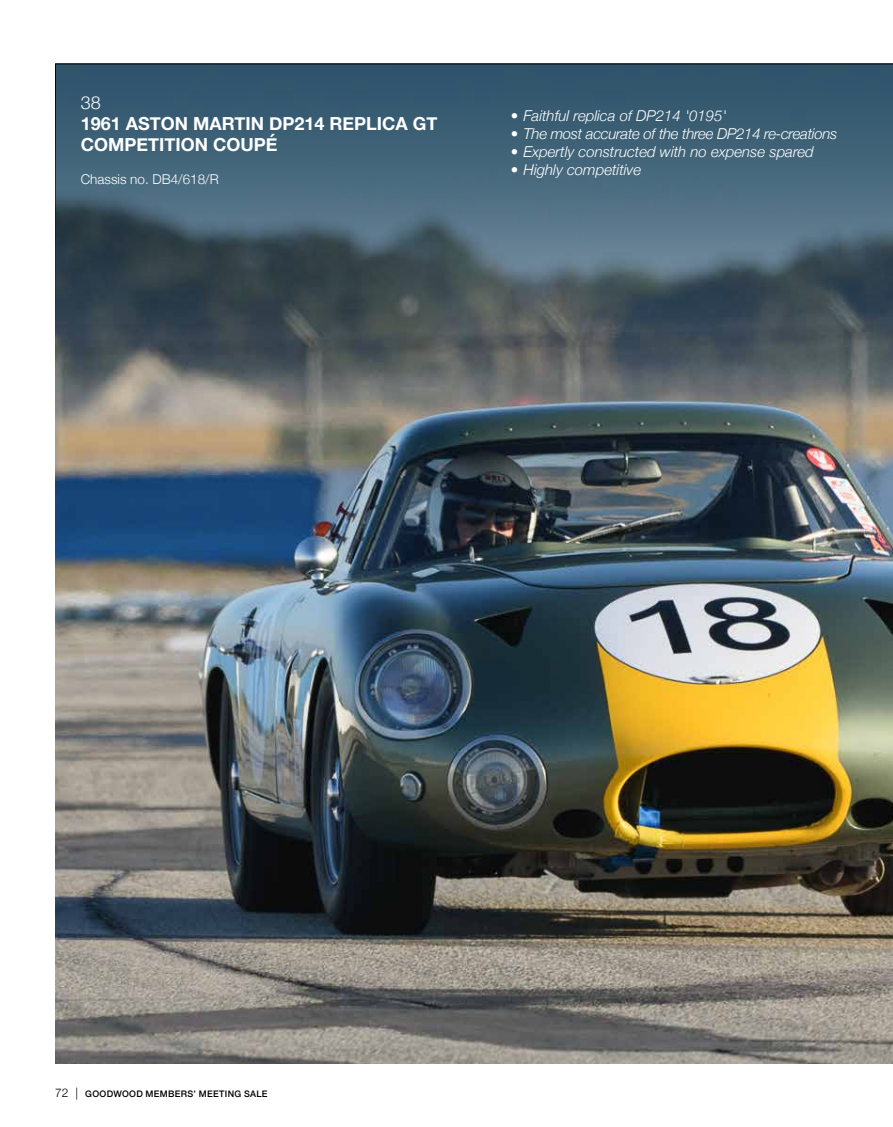
<style>
.page{position:relative;width:893px;height:1127px;background:#fff}
.page>*{position:absolute;margin:0;border:0;box-sizing:border-box;transform-origin:0 0}
.t1{font:700 18px/21px "Helvetica Neue";color:#fff}
.t2{font:300 18px "Helvetica Neue";color:#fff}
.t3{font:italic 300 15px "Helvetica Neue";color:#fff}
.t4{font:italic 300 15px "Helvetica Neue";letter-spacing:-.02em;color:#fff}
.t5{font:300 13.5px "Helvetica Neue";color:#fff}
.t6{font:500 9px "Helvetica Neue";letter-spacing:.035em;color:#000}
.s1{font-weight:300;font-size:12px}
</style>
<div class="page">
<img style="left:55px;top:64px;width:838px;height:999px">
<p class="t2" style="left:81px;top:88px;width:22px">38</p>
<p class="t1" style="left:81px;top:114px;width:358px">1961 ASTON MARTIN DP214 REPLICA GT<br>COMPETITION COUPÉ</p>
<p class="t5" style="left:81px;top:168px;width:140px">Chassis no. DB4/618/R</p>
<p class="t3" style="left:511px;top:103px;width:217px">• Faithful replica of DP214 '0195'</p>
<p class="t4" style="left:511px;top:121px;width:328px">• The most accurate of the three DP214 re-creations</p>
<p class="t3" style="left:511px;top:139px;width:305px">• Expertly constructed with no expense spared</p>
<p class="t3" style="left:511px;top:157px;width:132px">• Highly competitive</p>
<p class="t6" style="left:55px;top:1087px;width:214px"><span class="s1">72 |</span> GOODWOOD MEMBERS’ MEETING SALE</p>
</div>
